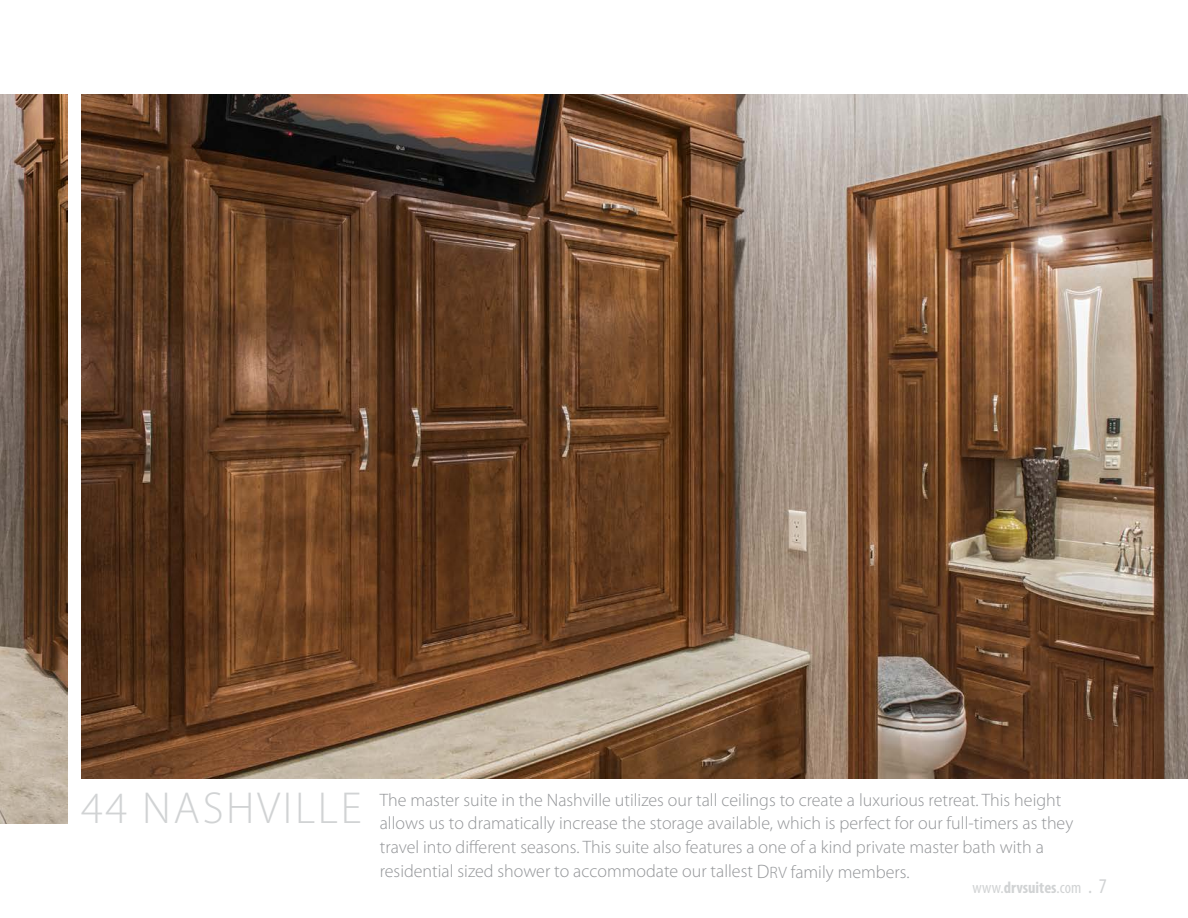
<style>
.page{position:relative;width:1188px;height:918px;background:#fff}
.page>*{position:absolute;margin:0;border:0;box-sizing:border-box;transform-origin:0 0}
.t1{font:300 45px "Myriad Pro";letter-spacing:.06em;color:#d1d3d4}
.t2{font:300 18px/24px "Myriad Pro";color:#939598}
.t3{font:700 condensed 16.5px "Myriad Pro";color:#d1d3d4}
.s1{font-size:19.5px}
.s2{font-size:16.5px}
.s3{font-weight:400}
.s4{font-weight:400;font-size:21px}
</style>
<div class="page">
<img style="left:0;top:94px;width:68px;height:730px">
<img style="left:81px;top:94px;width:1107px;height:684px">
<h1 class="t1" style="left:81px;top:781px;width:282px">44 NASHVILLE</h1>
<p class="t2" style="left:380px;top:787px;width:695px">The master suite in the Nashville utilizes our tall ceilings to create a luxurious retreat. This height allows us to dramatically increase the storage available, which is perfect for our full-timers as they travel into different seasons. This suite also features a one of a kind private master bath with a residential sized shower to accommodate our tallest <span class="s1">D</span><span class="s2">RV</span> family members.</p>
<p class="t3" style="left:973px;top:877px;width:136px"><span class="s3">www.</span>drvsuites<span class="s3">.com</span> <span class="s4">. 7</span></p>
</div>
